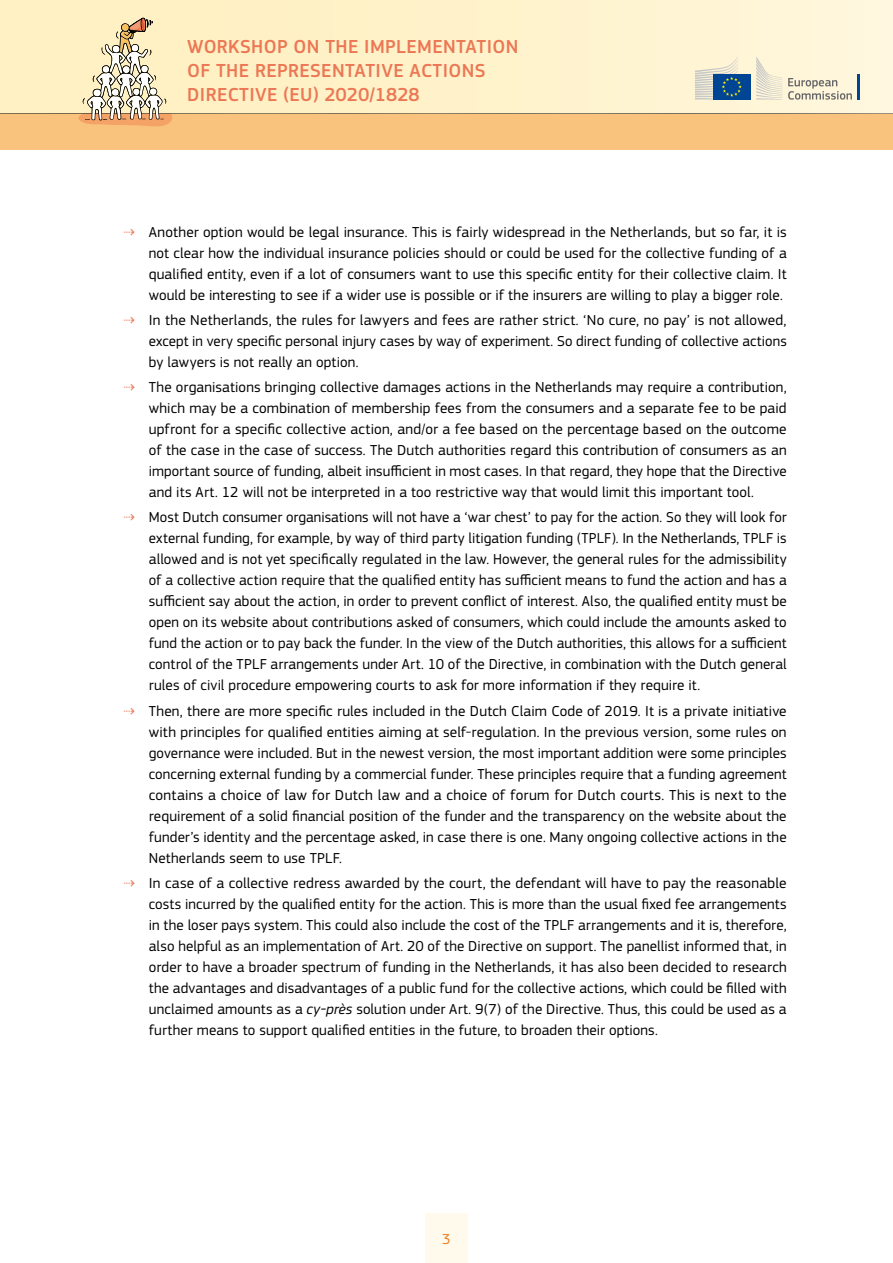
<style>
.page{position:relative;width:893px;height:1263px;background:#fff}
.page>*{position:absolute;margin:0;border:0;box-sizing:border-box;transform-origin:0 0}
.t1{font:500 19.65px/24px "EC Square Sans Pro";letter-spacing:.02em;color:#ec7754}
.t2{font:15px/21px "EC Square Sans Pro";letter-spacing:.01em;color:#000;text-align:justify}
.t3{font:15px "EC Square Sans Pro";color:#ee8027}
.s1{color:#ec7754}
.s2{font-style:italic}
</style>
<div class="page">
<div style="left:425px;top:1213px;width:43px;height:50px;background:#fffaec"></div>
<div style="left:0;top:0;width:893px;height:150px;background:linear-gradient(to right,#fff0be,#fff6db)"></div>
<svg style="left:0;top:17px;width:893px;height:133px;background:#f7e0b3"></svg>
<h1 class="t1" style="left:187px;top:35px;width:333px">WORKSHOP ON THE IMPLEMENTATION<br>OF THE REPRESENTATIVE ACTIONS<br>DIRECTIVE (EU) 2020/1828</h1>
<p class="t2" style="left:149px;top:221px;width:639px;text-indent:-26px"><span class="s1">⇢</span> Another option would be legal insurance. This is fairly widespread in the Netherlands, but so far, it is not clear how the individual insurance policies should or could be used for the collective funding of a qualified entity, even if a lot of consumers want to use this specific entity for their collective claim. It would be interesting to see if a wider use is possible or if the insurers are willing to play a bigger role.</p>
<p class="t2" style="left:149px;top:310px;width:639px;text-indent:-26px"><span class="s1">⇢</span> In the Netherlands, the rules for lawyers and fees are rather strict. ‘No cure, no pay’ is not allowed, except in very specific personal injury cases by way of experiment. So direct funding of collective actions by lawyers is not really an option.</p>
<p class="t2" style="left:149px;top:377px;width:639px;text-indent:-26px"><span class="s1">⇢</span> The organisations bringing collective damages actions in the Netherlands may require a contribution, which may be a combination of membership fees from the consumers and a separate fee to be paid upfront for a specific collective action, and/or a fee based on the percentage based on the outcome of the case in the case of success. The Dutch authorities regard this contribution of consumers as an important source of funding, albeit insufficient in most cases. In that regard, they hope that the Directive and its Art. 12 will not be interpreted in a too restrictive way that would limit this important tool.</p>
<p class="t2" style="left:149px;top:507px;width:639px;text-indent:-26px"><span class="s1">⇢</span> Most Dutch consumer organisations will not have a ‘war chest’ to pay for the action. So they will look for external funding, for example, by way of third party litigation funding (TPLF). In the Netherlands, TPLF is allowed and is not yet specifically regulated in the law. However, the general rules for the admissibility of a collective action require that the qualified entity has sufficient means to fund the action and has a sufficient say about the action, in order to prevent conflict of interest. Also, the qualified entity must be open on its website about contributions asked of consumers, which could include the amounts asked to fund the action or to pay back the funder. In the view of the Dutch authorities, this allows for a sufficient control of the TPLF arrangements under Art. 10 of the Directive, in combination with the Dutch general rules of civil procedure empowering courts to ask for more information if they require it.</p>
<p class="t2" style="left:149px;top:700px;width:639px;text-indent:-26px"><span class="s1">⇢</span> Then, there are more specific rules included in the Dutch Claim Code of 2019. It is a private initiative with principles for qualified entities aiming at self-regulation. In the previous version, some rules on governance were included. But in the newest version, the most important addition were some principles concerning external funding by a commercial funder. These principles require that a funding agreement contains a choice of law for Dutch law and a choice of forum for Dutch courts. This is next to the requirement of a solid financial position of the funder and the transparency on the website about the funder’s identity and the percentage asked, in case there is one. Many ongoing collective actions in the Netherlands seem to use TPLF.</p>
<p class="t2" style="left:149px;top:873px;width:639px;text-indent:-26px"><span class="s1">⇢</span> In case of a collective redress awarded by the court, the defendant will have to pay the reasonable costs incurred by the qualified entity for the action. This is more than the usual fixed fee arrangements in the loser pays system. This could also include the cost of the TPLF arrangements and it is, therefore, also helpful as an implementation of Art. 20 of the Directive on support. The panellist informed that, in order to have a broader spectrum of funding in the Netherlands, it has also been decided to research the advantages and disadvantages of a public fund for the collective actions, which could be filled with unclaimed amounts as a <span class="s2">cy-près</span> solution under Art. 9(7) of the Directive. Thus, this could be used as a further means to support qualified entities in the future, to broaden their options.</p>
<p class="t3" style="left:442px;top:1230px;width:10px">3</p>
</div>
